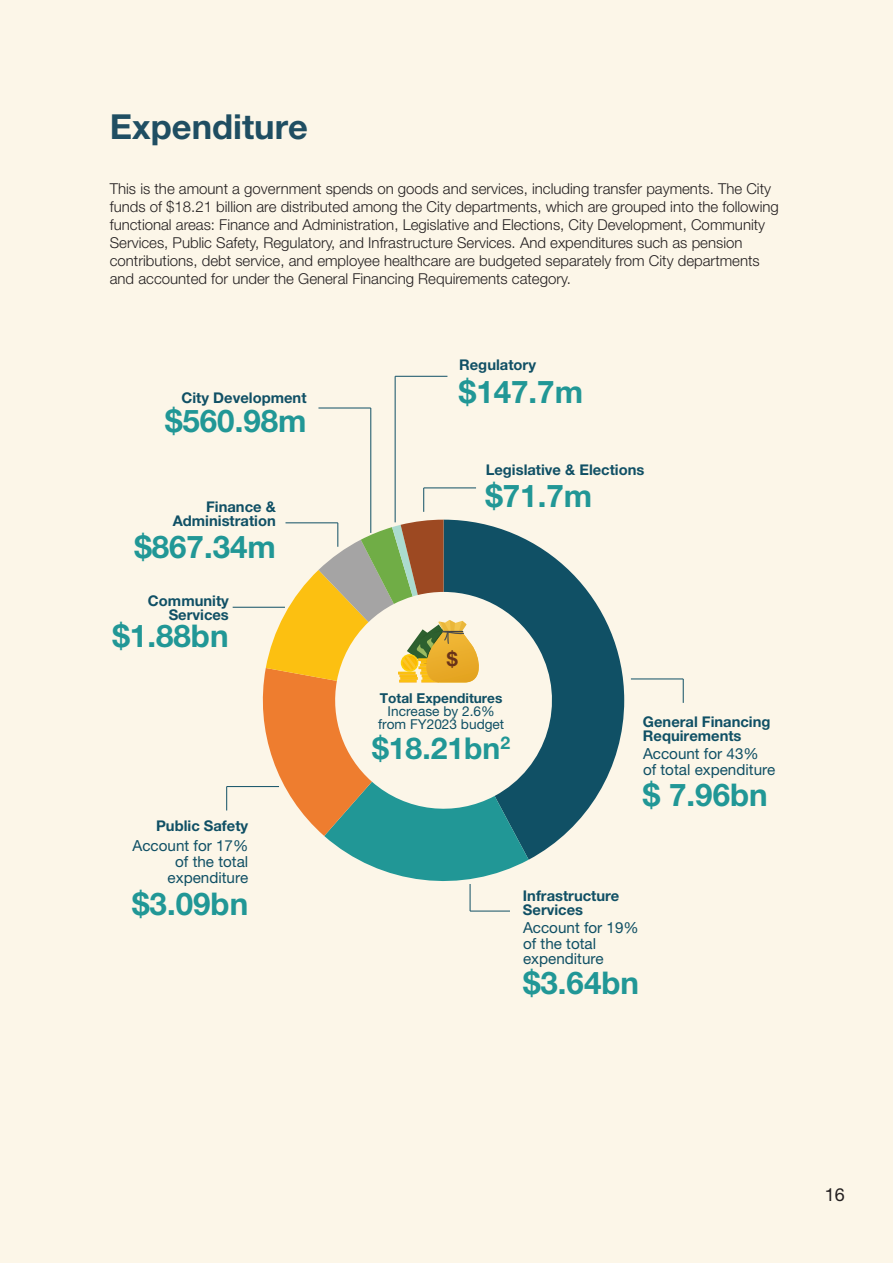
<style>
.page{position:relative;width:893px;height:1263px;background:#fcf6e8}
.page>*{position:absolute;margin:0;border:0;box-sizing:border-box;transform-origin:0 0}
.t1{font:700 34.5px "Helvetica Neue LT Pro";color:#1f4e62}
.t2{font:700 31.35px "Helvetica Neue LT Pro";color:#219796}
.t3{font:700 30.15px "Helvetica Neue LT Pro";color:#219796}
.t4{font:700 19.8px "Helvetica Neue LT Pro";color:#683219}
.t5{font:18px "Helvetica Neue LT Pro";color:#231f20}
.t6{font:15.3px/15.8px "Helvetica Neue LT Pro";color:#105065}
.t7{font:300 15px/18px "Helvetica Neue LT Pro";color:#231f20}
.t8{font:700 14.7px/14.1px "Helvetica Neue LT Pro";color:#105065;text-align:right}
.t9{font:13.65px/13px "Helvetica Neue LT Pro";color:#105065;text-align:center}
.s1{font-weight:700}
</style>
<div class="page">
<hr style="left:631px;top:678px;width:52px;height:1px;background:#105065">
<svg style="left:683px;top:679px;width:1px;height:24px"></svg>
<hr style="left:424px;top:487px;width:52px;height:1px;background:#105065">
<svg style="left:423px;top:488px;width:1px;height:24px"></svg>
<hr style="left:395px;top:376px;width:52px;height:1px;background:#105065">
<hr style="left:395px;top:376px;width:1px;height:146px;background:#105065">
<hr style="left:318px;top:407px;width:53px;height:1px;background:#105065">
<hr style="left:370px;top:408px;width:1px;height:125px;background:#105065">
<hr style="left:233px;top:607px;width:52px;height:1px;background:#105065">
<svg style="left:529px;top:541px;width:95px;height:319px;fill:#105065"></svg>
<svg style="left:254px;top:520px;width:275px;height:391px"></svg>
<hr style="left:227px;top:786px;width:52px;height:1px;background:#105065">
<svg style="left:226px;top:786px;width:1px;height:24px"></svg>
<p class="t1" style="left:110px;top:106px;width:200px">Expenditure</p>
<p class="t7" style="left:110px;top:180px;width:671px">This is the amount a government spends on goods and services, including transfer payments. The City funds of $18.21 billion are distributed among the City departments, which are grouped into the following functional areas: Finance and Administration, Legislative and Elections, City Development, Community Services, Public Safety, Regulatory, and Infrastructure Services. And expenditures such as pension contributions, debt service, and employee healthcare are budgeted separately from City departments and accounted for under the General Financing Requirements category.</p>
<p class="t8" style="left:182px;top:390px;width:126px">City Development</p>
<p class="t2" style="left:165px;top:402px;width:143px">$560.98m</p>
<p class="t8" style="left:173px;top:499px;width:105px">Finance &amp;<br>Administration</p>
<p class="t2" style="left:134px;top:527px;width:143px">$867.34m</p>
<p class="t8" style="left:148px;top:593px;width:82px">Community<br>Services</p>
<p class="t2" style="left:113px;top:616px;width:118px">$1.88bn</p>
<p class="t8" style="left:156px;top:818px;width:94px">Public Safety</p>
<p class="t6" style="left:133px;top:838px;width:117px;text-align:right">Account for 17% of the total expenditure</p>
<p class="t2" style="left:132px;top:885px;width:118px">$3.09bn</p>
<p class="t8" style="left:459px;top:358px;width:78px">Regulatory</p>
<p class="t2" style="left:459px;top:372px;width:126px">$147.7m</p>
<p class="t8" style="left:486px;top:462px;width:160px">Legislative &amp; Elections</p>
<p class="t2" style="left:485px;top:477px;width:108px">$71.7m</p>
<p class="t4" style="left:447px;top:647px;width:12px">$</p>
<p class="t9" style="left:378px;top:691px;width:128px"><span class="s1">Total Expenditures<br></span>Increase by 2.6% from FY2023 budget</p>
<p class="t3" style="left:372px;top:730px;width:140px">$18.21bn<sup>2</sup></p>
<p class="t8" style="left:643px;top:715px;width:129px;text-align:left">General Financing<br>Requirements</p>
<p class="t6" style="left:643px;top:746px;width:134px">Account for 43% of total expenditure</p>
<p class="t2" style="left:643px;top:775px;width:126px">$ 7.96bn</p>
<p class="t8" style="left:523px;top:888px;width:98px;text-align:left">Infrastructure<br>Services</p>
<p class="t6" style="left:523px;top:919px;width:117px">Account for 19% of the total expenditure</p>
<p class="t2" style="left:523px;top:964px;width:118px">$3.64bn</p>
<p class="t5" style="left:825px;top:1184px;width:22px">16</p>
</div>
